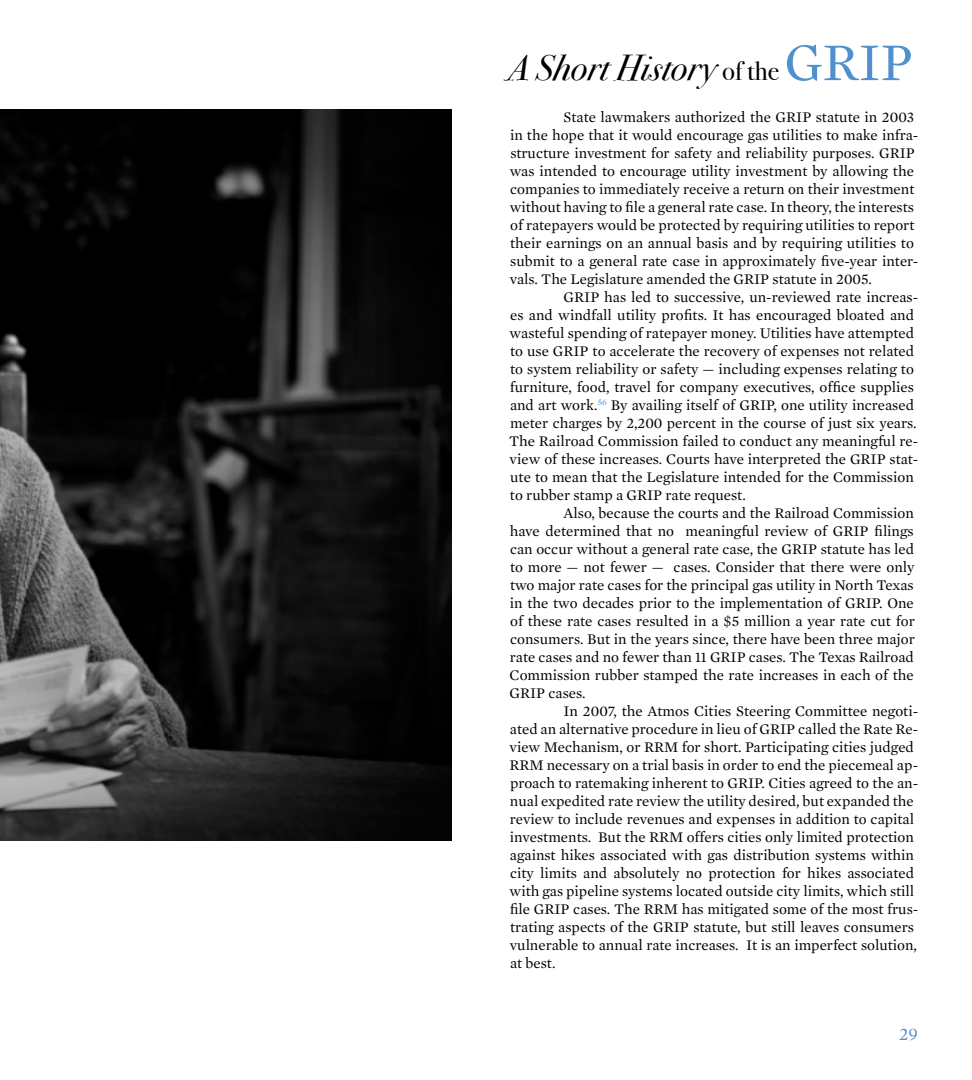
<style>
.page{position:relative;width:972px;height:1080px;background:#fff}
.page>*{position:absolute;margin:0;border:0;box-sizing:border-box;transform-origin:0 0}
.t1{font:36px "Bodoni Svty Two OSITCTT Book It";color:#000}
.t2{font:18px "Mercury Text G1 Roman SC";color:#5091cd}
.t3{font:15px/18px "Mercury Text G1 Roman";color:#000}
.s1{font-family:"Bodoni Svty Two ITCTT Book";font-size:27px}
.s2{font-family:"Mercury Text G1 Roman SC";font-size:54px;color:#5091cd}
</style>
<div class="page">
<img style="left:0;top:109px;width:451px;height:732px">
<h1 class="t1" style="left:507px;top:46px;width:408px">A Short History <span class="s1">of the</span> <span class="s2">GRIP</span></h1>
<p class="t3" style="left:510px;top:109px;width:410px;text-indent:54px">State lawmakers authorized the GRIP statute in 2003 in the hope that it would encourage gas utilities to make infra&shy;structure investment for safety and reliability purposes. GRIP was intended to encourage utility investment by allowing the companies to immediately receive a return on their investment without having to file a general rate case. In theory, the interests of ratepayers would be protected by requiring utilities to report their earnings on an annual basis and by requiring utilities to submit to a general rate case in approximately five-year inter&shy;vals. The Legislature amended the GRIP statute in 2005.</p>
<p class="t3" style="left:509px;top:289px;width:411px;text-indent:54px">GRIP has led to successive, un-reviewed rate increas&shy;es and windfall utility profits. It has encouraged bloated and wasteful spending of ratepayer money. Utilities have attempted to use GRIP to accelerate the recovery of expenses not related to system reliability or safety — including expenses relating to furniture, food, travel for company executives, office supplies and art work.<sup>56</sup> By availing itself of GRIP, one utility increased meter charges by 2,200 percent in the course of just six years.<br>The Railroad Commission failed to conduct any meaningful re&shy;view of these increases. Courts have interpreted the GRIP stat&shy;ute to mean that the Legislature intended for the Commission to rubber stamp a GRIP rate request.</p>
<p class="t3" style="left:510px;top:505px;width:407px;text-align:justify;text-indent:54px">Also, because the courts and the Railroad Commission have determined that no meaningful review of GRIP filings can occur without a general rate case, the GRIP statute has led to more — not fewer — cases. Consider that there were only two major rate cases for the principal gas utility in North Texas in the two decades prior to the implementation of GRIP. One of these rate cases resulted in a $5 million a year rate cut for consumers. But in the years since, there have been three major rate cases and no fewer than 11 GRIP cases. The Texas Railroad Commission rubber stamped the rate increases in each of the GRIP cases.</p>
<p class="t3" style="left:510px;top:703px;width:410px;text-indent:54px">In 2007, the Atmos Cities Steering Committee negoti&shy;ated an alternative procedure in lieu of GRIP called the Rate Re&shy;view Mechanism, or RRM for short. Participating cities judged RRM necessary on a trial basis in order to end the piecemeal ap&shy;proach to ratemaking inherent to GRIP. Cities agreed to the an&shy;nual expedited rate review the utility desired, but expanded the review to include revenues and expenses in addition to capital investments. But the RRM offers cities only limited protection against hikes associated with gas distribution systems within city limits and absolutely no protection for hikes associated with gas pipeline systems located outside city limits, which still file GRIP cases. The RRM has mitigated some of the most frus&shy;trating aspects of the GRIP statute, but still leaves consumers vulnerable to annual rate increases. It is an imperfect solution, at best.</p>
<p class="t2" style="left:899px;top:1023px;width:20px">29</p>
</div>
